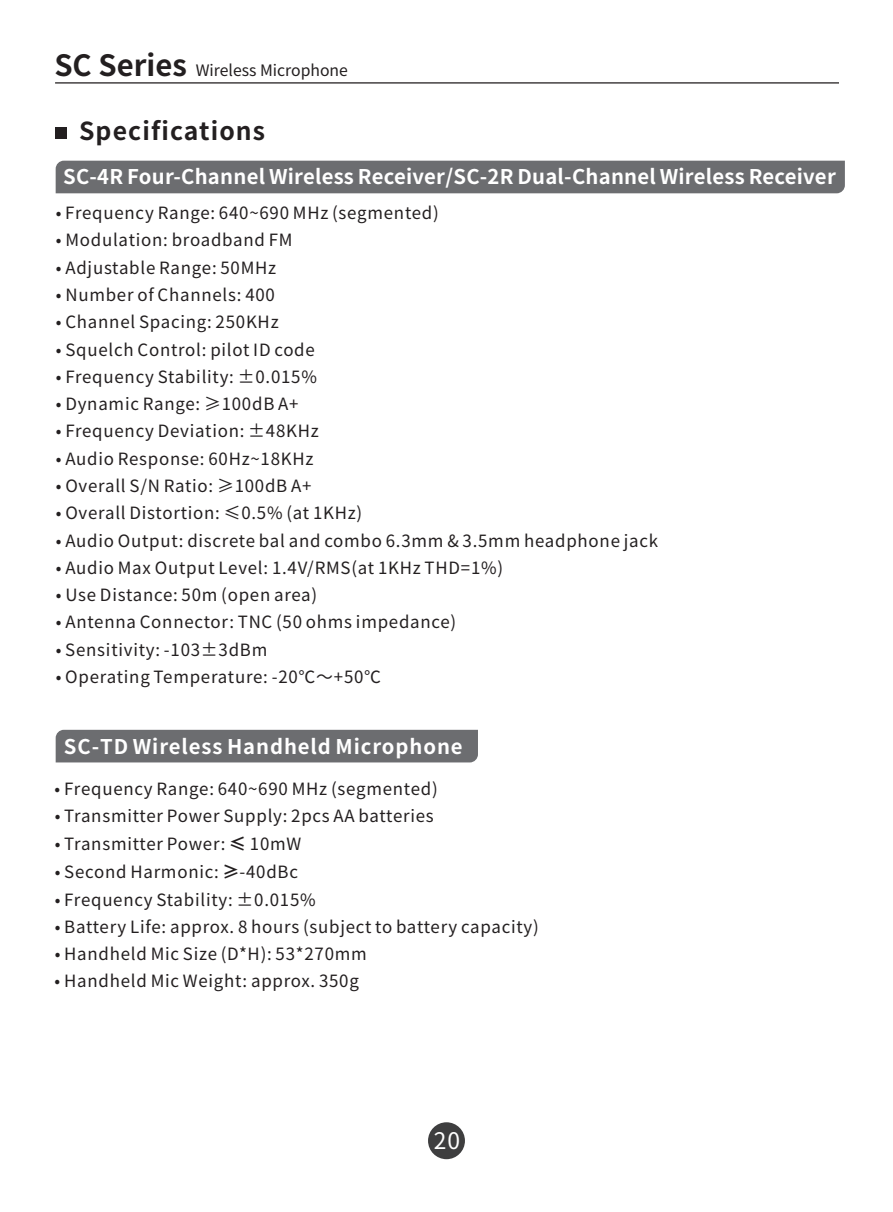
<style>
.page{position:relative;width:893px;height:1212px;background:#fff}
.page>*{position:absolute;margin:0;border:0;box-sizing:border-box;transform-origin:0 0}
.t1{font:700 24.75px "Source Han Sans CN";letter-spacing:.045em;color:#231f20}
.t2{font:22.72px "Source Han Sans CN";color:#fff}
.t3{font:700 20.25px "Source Han Sans CN";letter-spacing:.01em;color:#fff}
.t4{font:700 20.25px "Source Han Sans CN";letter-spacing:.045em;color:#fff}
.t5{font:16.88px "Source Han Sans CN";letter-spacing:.045em;color:#231f20}
.t6{font:15.75px "Source Han Sans CN";color:#231f20}
.s1{font-weight:700;font-size:29.25px}
.s2{font-weight:700}
</style>
<div class="page">
<div style="left:55px;top:127px;width:12px;height:12px;background:#231f20"></div>
<div style="left:56px;top:161px;width:789px;height:32px;background:#6c6d70"></div>
<div style="left:56px;top:730px;width:422px;height:32px;background:#6c6d70"></div>
<div style="left:428px;top:1122px;width:37px;height:37px;background:#3e3e3f;border-radius:50%"></div>
<hr style="left:55px;top:82px;width:784px;height:2px;background:#231f20">
<p class="t6" style="left:54px;top:62px;width:295px"><span class="s1">SC Series</span> Wireless Microphone</p>
<h1 class="t1" style="left:79px;top:118px;width:188px">Specifications</h1>
<p class="t3" style="left:63px;top:167px;width:774px">SC-4R Four-Channel Wireless Receiver/SC-2R Dual-Channel Wireless Receiver</p>
<p class="t5" style="left:56px;top:204px;width:384px">• Frequency Range: 640~690 MHz (segmented)</p>
<p class="t5" style="left:56px;top:232px;width:238px">• Modulation: broadband FM</p>
<p class="t5" style="left:56px;top:259px;width:222px">• Adjustable Range: 50MHz</p>
<p class="t5" style="left:56px;top:286px;width:221px">• Number of Channels: 400</p>
<p class="t5" style="left:56px;top:313px;width:224px">• Channel Spacing: 250KHz</p>
<p class="t5" style="left:56px;top:341px;width:260px">• Squelch Control: pilot ID code</p>
<p class="t5" style="left:56px;top:368px;width:262px">• Frequency Stability: ±0.015%</p>
<p class="t5" style="left:56px;top:395px;width:244px">• Dynamic Range: ≥100dB A+</p>
<p class="t5" style="left:56px;top:423px;width:264px">• Frequency Deviation: ±48KHz</p>
<p class="t5" style="left:56px;top:450px;width:259px">• Audio Response: 60Hz~18KHz</p>
<p class="t5" style="left:56px;top:477px;width:257px">• Overall S/N Ratio: ≥100dB A+</p>
<p class="t5" style="left:56px;top:504px;width:308px">• Overall Distortion: ≤0.5% (at 1KHz)</p>
<p class="t5" style="left:56px;top:532px;width:604px">• Audio Output: discrete bal and combo 6.3mm &amp; 3.5mm headphone jack</p>
<p class="t5" style="left:56px;top:559px;width:449px">• Audio Max Output Level: 1.4V/RMS(at 1KHz THD=1%)</p>
<p class="t5" style="left:56px;top:586px;width:263px">• Use Distance: 50m (open area)</p>
<p class="t5" style="left:56px;top:614px;width:402px">• Antenna Connector: TNC (50 ohms impedance)</p>
<p class="t5" style="left:56px;top:641px;width:213px">• Sensitivity: -103±3dBm</p>
<p class="t5" style="left:56px;top:668px;width:327px">• Operating Temperature: -20℃～+50℃</p>
<p class="t4" style="left:64px;top:736px;width:400px">SC-TD Wireless Handheld Microphone</p>
<p class="t5" style="left:55px;top:780px;width:385px">• Frequency Range: 640~690 MHz (segmented)</p>
<p class="t5" style="left:55px;top:807px;width:381px">• Transmitter Power Supply: 2pcs AA batteries</p>
<p class="t5" style="left:55px;top:835px;width:248px">• Transmitter Power: <span class="s2">≤</span> 10mW</p>
<p class="t5" style="left:55px;top:863px;width:245px">• Second Harmonic: <span class="s2">≥</span>-40dBc</p>
<p class="t5" style="left:55px;top:891px;width:262px">• Frequency Stability: ±0.015%</p>
<p class="t5" style="left:55px;top:918px;width:486px">• Battery Life: approx. 8 hours (subject to battery capacity)</p>
<p class="t5" style="left:55px;top:945px;width:314px">• Handheld Mic Size (D*H): 53*270mm</p>
<p class="t5" style="left:55px;top:972px;width:306px">• Handheld Mic Weight: approx. 350g</p>
<h2 class="t2" style="left:434px;top:1129px;width:28px">20</h2>
</div>
